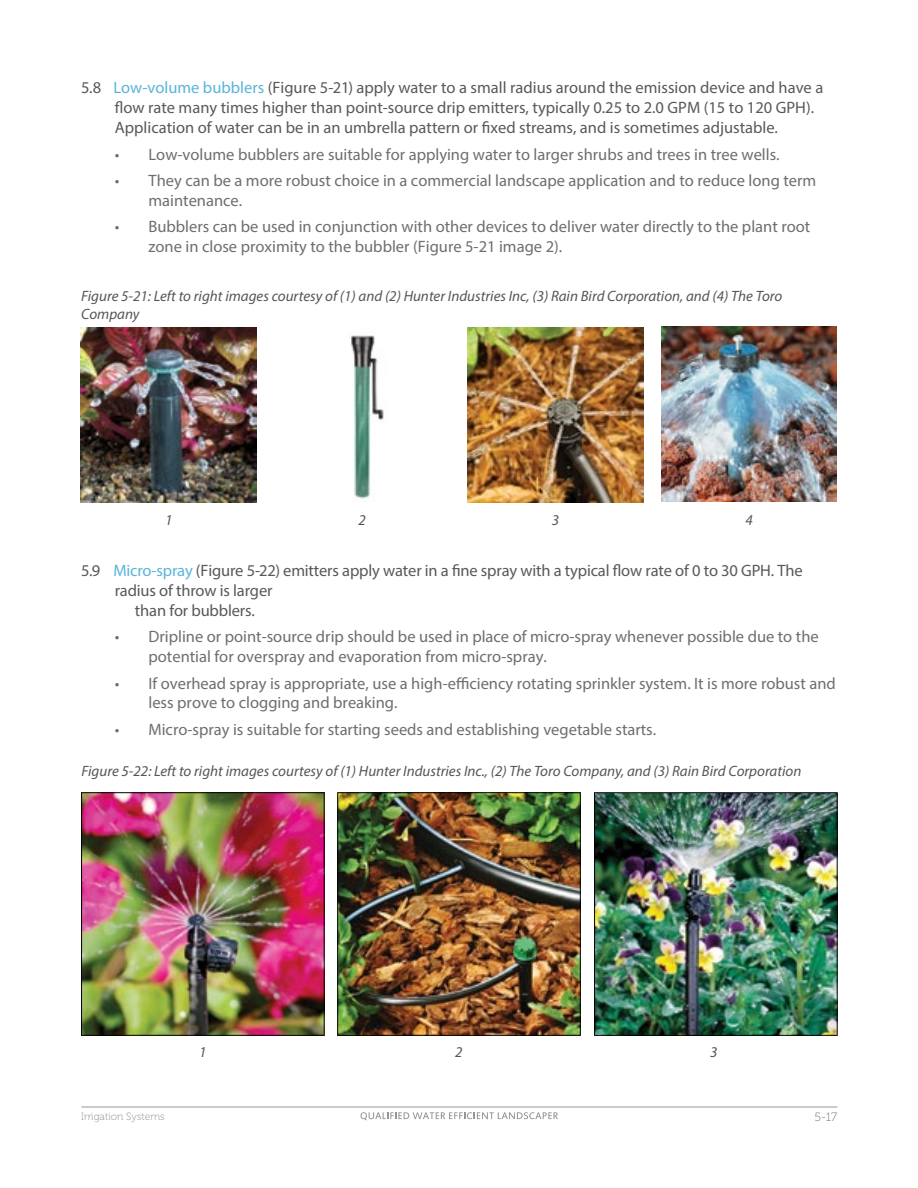
<style>
.page{position:relative;width:918px;height:1188px;background:#fff}
.page>*{position:absolute;margin:0;border:0;box-sizing:border-box;transform-origin:0 0}
.QWEL_Level_3{font:16.5px/19.8px "Myriad Pro";color:#6f6d70}
.t1{font:16.5px/19.8px "Myriad Pro";color:#58595b}
.Captions{font:italic 15px/18px "Myriad Pro";color:#56565a}
.t2{font:12px "Museo 100";color:#6d6e71}
.t3{font:10.5px "Museo 100";color:#888a8c}
.s1{color:#5ab4db}
</style>
<div class="page">
<svg style="left:361px;top:1112px;width:197px;height:9px"></svg>
<hr style="left:81px;top:1107px;width:756px;height:1px;background:#999899">
<img style="left:81px;top:327px;width:175px;height:176px">
<img style="left:351px;top:335px;width:33px;height:165px">
<img style="left:468px;top:327px;width:175px;height:176px">
<img style="left:661px;top:326px;width:176px;height:176px">
<img style="left:83px;top:795px;width:239px;height:239px">
<div style="left:81px;top:793px;width:243px;height:243px;border:1px solid #000"></div>
<img style="left:339px;top:795px;width:239px;height:239px">
<div style="left:337px;top:793px;width:243px;height:243px;border:1px solid #000"></div>
<img style="left:596px;top:795px;width:239px;height:239px">
<div style="left:594px;top:793px;width:243px;height:243px;border:1px solid #000"></div>
<p class="t1" style="left:115px;top:78px;width:710px;text-indent:-34px">5.8 <span class="s1">Low-volume bubblers</span> (Figure 5-21) apply water to a small radius around the emission device and have a flow rate many times higher than point-source drip emitters, typically 0.25 to 2.0 GPM (15 to 120 GPH).<br>Application of water can be in an umbrella pattern or fixed streams, and is sometimes adjustable.</p>
<p class="QWEL_Level_3" style="left:115px;top:144px;width:666px">• Low-volume bubblers are suitable for applying water to larger shrubs and trees in tree wells.</p>
<p class="QWEL_Level_3" style="left:148px;top:170px;width:669px;text-indent:-34px">• They can be a more robust choice in a commercial landscape application and to reduce long term maintenance.</p>
<p class="QWEL_Level_3" style="left:148px;top:217px;width:663px;text-indent:-34px">• Bubblers can be used in conjunction with other devices to deliver water directly to the plant root zone in close proximity to the bubbler (Figure 5-21 image 2).</p>
<p class="Captions" style="left:81px;top:286px;width:703px">Figure 5-21: Left to right images courtesy of (1) and (2) Hunter Industries Inc, (3) Rain Bird Corporation, and (4) The Toro<br>Company</p>
<p class="Captions" style="left:165px;top:511px;width:9px">1</p>
<p class="Captions" style="left:358px;top:511px;width:9px">2</p>
<p class="Captions" style="left:552px;top:511px;width:9px">3</p>
<p class="Captions" style="left:745px;top:511px;width:9px">4</p>
<p class="t1" style="left:81px;top:560px;width:723px">5.9 <span class="s1">Micro-spray</span> (Figure 5-22) emitters apply water in a fine spray with a typical flow rate of 0 to 30 GPH. The</p>
<p class="t1" style="left:115px;top:580px;width:159px">radius of throw is larger</p>
<p class="t1" style="left:135px;top:600px;width:121px">than for bubblers.</p>
<p class="QWEL_Level_3" style="left:148px;top:627px;width:672px;text-indent:-34px">• Dripline or point-source drip should be used in place of micro-spray whenever possible due to the potential for overspray and evaporation from micro-spray.</p>
<p class="QWEL_Level_3" style="left:148px;top:673px;width:689px;text-indent:-34px">• If overhead spray is appropriate, use a high-efficiency rotating sprinkler system. It is more robust and less prove to clogging and breaking.</p>
<p class="QWEL_Level_3" style="left:115px;top:719px;width:543px">• Micro-spray is suitable for starting seeds and establishing vegetable starts.</p>
<p class="Captions" style="left:82px;top:762px;width:721px">Figure 5-22: Left to right images courtesy of (1) Hunter Industries Inc., (2) The Toro Company, and (3) Rain Bird Corporation</p>
<p class="Captions" style="left:199px;top:1043px;width:9px">1</p>
<p class="Captions" style="left:455px;top:1043px;width:9px">2</p>
<p class="Captions" style="left:710px;top:1043px;width:9px">3</p>
<p class="t3" style="left:81px;top:1111px;width:85px">Irrigation Systems</p>
<p class="t2" style="left:814px;top:1110px;width:24px">5-17</p>
</div>
